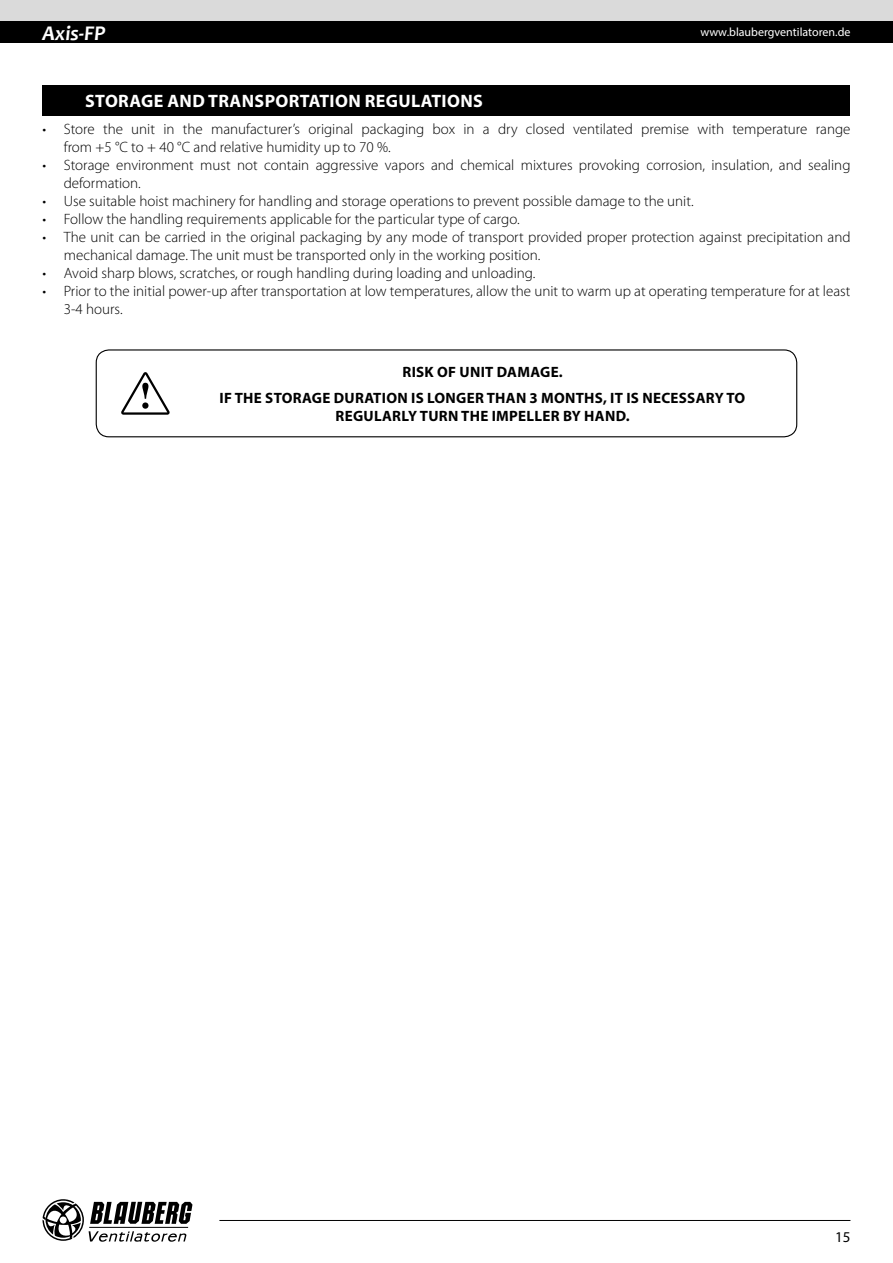
<style>
.page{position:relative;width:893px;height:1263px;background:#fff}
.page>*{position:absolute;margin:0;border:0;box-sizing:border-box;transform-origin:0 0}
.t1{font:italic 700 21px "Candara";color:#fff}
.t2{font:700 18px "Myriad Pro";letter-spacing:.02em;color:#fff}
.t3{font:300 15px/18px "Myriad Pro";color:#000}
.t4{font:700 15px/26.5px "Myriad Pro";letter-spacing:.02em;color:#000;text-align:center}
.t5{font:15px "Myriad Pro";color:#000}
.t6{font:12px "Myriad Pro";color:#fff}
</style>
<div class="page">
<div style="left:43px;top:85px;width:807px;height:31px;background:#000"></div>
<div style="left:96px;top:349px;width:701px;height:88px;border:1px solid #000;border-radius:13px"></div>
<svg style="left:121px;top:372px;width:49px;height:43px"></svg>
<div style="left:0;top:0;width:893px;height:21px;background:#dadada"></div>
<div style="left:0;top:21px;width:893px;height:22px;background:#000"></div>
<svg style="left:43px;top:1199px;width:149px;height:43px"></svg>
<hr style="left:219px;top:1220px;width:631px;height:1px;background:#000">
<h1 class="t1" style="left:43px;top:20px;width:65px">Axis-FP</h1>
<p class="t6" style="left:700px;top:25px;width:152px">www.blaubergventilatoren.de</p>
<p class="t2" style="left:85px;top:89px;width:399px">STORAGE AND TRANSPORTATION REGULATIONS</p>
<p class="t3" style="left:64px;top:120px;width:788px;text-indent:-21px">• Store the unit in the manufacturer’s original packaging box in a dry closed ventilated premise with temperature range from +5 °C to + 40 °C and relative humidity up to 70 %.</p>
<p class="t3" style="left:64px;top:156px;width:788px;text-indent:-21px">• Storage environment must not contain aggressive vapors and chemical mixtures provoking corrosion, insulation, and sealing deformation.</p>
<p class="t3" style="left:43px;top:192px;width:653px">• Use suitable hoist machinery for handling and storage operations to prevent possible damage to the unit.</p>
<p class="t3" style="left:43px;top:210px;width:479px">• Follow the handling requirements applicable for the particular type of cargo.</p>
<p class="t3" style="left:64px;top:228px;width:788px;text-indent:-21px">• The unit can be carried in the original packaging by any mode of transport provided proper protection against precipitation and mechanical damage. The unit must be transported only in the working position.</p>
<p class="t3" style="left:43px;top:264px;width:494px">• Avoid sharp blows, scratches, or rough handling during loading and unloading.</p>
<p class="t3" style="left:64px;top:282px;width:788px;text-indent:-21px">• Prior to the initial power-up after transportation at low temperatures, allow the unit to warm up at operating temperature for at least<br>3-4 hours.</p>
<p class="t4" style="left:220px;top:358px;width:527px">RISK OF UNIT DAMAGE.<br>IF THE STORAGE DURATION IS LONGER THAN 3 MONTHS, IT IS NECESSARY TO</p>
<p class="t4" style="left:335px;top:402px;width:296px">REGULARLY TURN THE IMPELLER BY HAND.</p>
<p class="t5" style="left:835px;top:1227px;width:17px">15</p>
</div>
